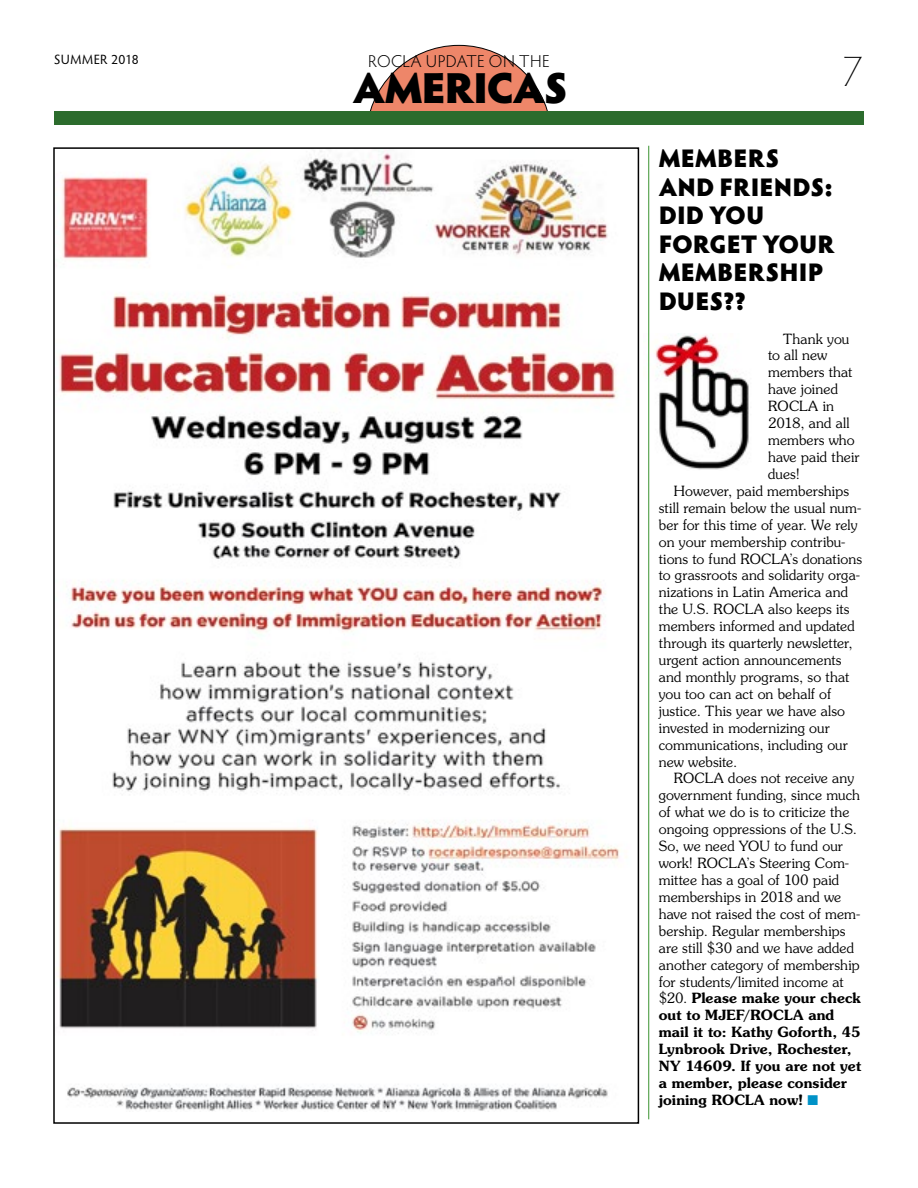
<style>
.page{position:relative;width:918px;height:1188px;background:#fff}
.page>*{position:absolute;margin:0;border:0;box-sizing:border-box;transform-origin:0 0}
.t1{font:900 43.5px "Hypatia Sans Pro";letter-spacing:-.035em;color:#000}
.t2{font:200 43.5px "Hypatia Sans Pro";color:#000}
.t3{font:900 25.5px/28.5px "Hypatia Sans Pro";letter-spacing:.005em;color:#000}
.t4{font:300 17.25px "Hypatia Sans Pro";letter-spacing:.025em;color:#000}
.t5{font:300 14.1px "Souvenir";letter-spacing:.005em;color:#000}
.t6{font:600 14.1px "Souvenir";letter-spacing:.005em;color:#000}
.t7{font:13.5px "Hypatia Sans Pro";letter-spacing:.03em;color:#000}
.s1{font-weight:300}
.s2{color:#0092c7}
</style>
<div class="page">
<div style="left:366px;top:45px;width:185px;height:185px;background:#ee8669;border-radius:50%"></div>
<div style="left:338px;top:120px;width:239px;height:129px;background:#fff"></div>
<div style="left:54px;top:112px;width:810px;height:13px;background:#2c6c2d"></div>
<img style="left:58px;top:150px;width:562px;height:962px">
<img style="left:649px;top:333px;width:100px;height:137px">
<hr style="left:648px;top:146px;width:1px;height:973px;background:#509e47">
<p class="t7" style="left:54px;top:50px;width:86px">SUMMER 2018</p>
<p class="t4" style="left:368px;top:50px;width:183px">ROCLA UPDATE ON THE</p>
<h1 class="t2" style="left:842px;top:43px;width:23px">7</h1>
<h1 class="t1" style="left:353px;top:55px;width:217px">AMERICAS</h1>
<h2 class="t3" style="left:659px;top:143px;width:178px">MEMBERS<br>AND FRIENDS:<br>DID YOU<br>FORGET YOUR<br>MEMBERSHIP<br>DUES??</h2>
<p class="t5" style="left:783px;top:330px;width:68px">Thank you</p>
<p class="t5" style="left:768px;top:347px;width:61px">to all new</p>
<p class="t5" style="left:768px;top:364px;width:86px">members that</p>
<p class="t5" style="left:768px;top:381px;width:71px">have joined</p>
<p class="t5" style="left:768px;top:398px;width:67px">ROCLA in</p>
<p class="t5" style="left:768px;top:414px;width:83px">2018, and all</p>
<p class="t5" style="left:768px;top:431px;width:88px">members who</p>
<p class="t5" style="left:768px;top:448px;width:93px">have paid their</p>
<p class="t5" style="left:768px;top:465px;width:33px">dues!</p>
<p class="t5" style="left:674px;top:482px;width:177px">However, paid memberships</p>
<p class="t5" style="left:659px;top:499px;width:204px">still remain below the usual num-</p>
<p class="t5" style="left:659px;top:516px;width:200px">ber for this time of year. We rely</p>
<p class="t5" style="left:659px;top:533px;width:188px">on your membership contribu-</p>
<p class="t5" style="left:659px;top:550px;width:205px">tions to fund ROCLA’s donations</p>
<p class="t5" style="left:659px;top:567px;width:203px">to grassroots and solidarity orga-</p>
<p class="t5" style="left:659px;top:584px;width:191px">nizations in Latin America and</p>
<p class="t5" style="left:659px;top:601px;width:192px">the U.S. ROCLA also keeps its</p>
<p class="t5" style="left:659px;top:617px;width:198px">members informed and updated</p>
<p class="t5" style="left:659px;top:634px;width:195px">through its quarterly newsletter,</p>
<p class="t5" style="left:659px;top:651px;width:184px">urgent action announcements</p>
<p class="t5" style="left:659px;top:668px;width:192px">and monthly programs, so that</p>
<p class="t5" style="left:659px;top:685px;width:174px">you too can act on behalf of</p>
<p class="t5" style="left:659px;top:702px;width:188px">justice. This year we have also</p>
<p class="t5" style="left:659px;top:719px;width:173px">invested in modernizing our</p>
<p class="t5" style="left:659px;top:736px;width:191px">communications, including our</p>
<p class="t5" style="left:659px;top:753px;width:80px">new website.</p>
<p class="t5" style="left:674px;top:770px;width:182px">ROCLA does not receive any</p>
<p class="t5" style="left:659px;top:787px;width:203px">government funding, since much</p>
<p class="t5" style="left:659px;top:804px;width:192px">of what we do is to criticize the</p>
<p class="t5" style="left:659px;top:821px;width:200px">ongoing oppressions of the U.S.</p>
<p class="t5" style="left:659px;top:837px;width:186px">So, we need YOU to fund our</p>
<p class="t5" style="left:659px;top:854px;width:192px">work! ROCLA’s Steering Com-</p>
<p class="t5" style="left:659px;top:871px;width:182px">mittee has a goal of 100 paid</p>
<p class="t5" style="left:659px;top:888px;width:184px">memberships in 2018 and we</p>
<p class="t5" style="left:659px;top:905px;width:203px">have not raised the cost of mem-</p>
<p class="t5" style="left:659px;top:922px;width:188px">bership. Regular memberships</p>
<p class="t5" style="left:659px;top:939px;width:197px">are still $30 and we have added</p>
<p class="t5" style="left:659px;top:956px;width:203px">another category of membership</p>
<p class="t5" style="left:659px;top:973px;width:186px">for students/limited income at</p>
<p class="t6" style="left:659px;top:989px;width:204px"><span class="s1">$20.</span> Please make your check</p>
<p class="t6" style="left:659px;top:1006px;width:177px">out to MJEF/ROCLA and</p>
<p class="t6" style="left:659px;top:1023px;width:204px">mail it to: Kathy Goforth, 45</p>
<p class="t6" style="left:659px;top:1040px;width:194px">Lynbrook Drive, Rochester,</p>
<p class="t6" style="left:659px;top:1057px;width:204px">NY 14609. If you are not yet</p>
<p class="t6" style="left:659px;top:1074px;width:190px">a member, please consider</p>
<p class="t6" style="left:659px;top:1091px;width:161px">joining ROCLA now! <span class="s2">■</span></p>
</div>
